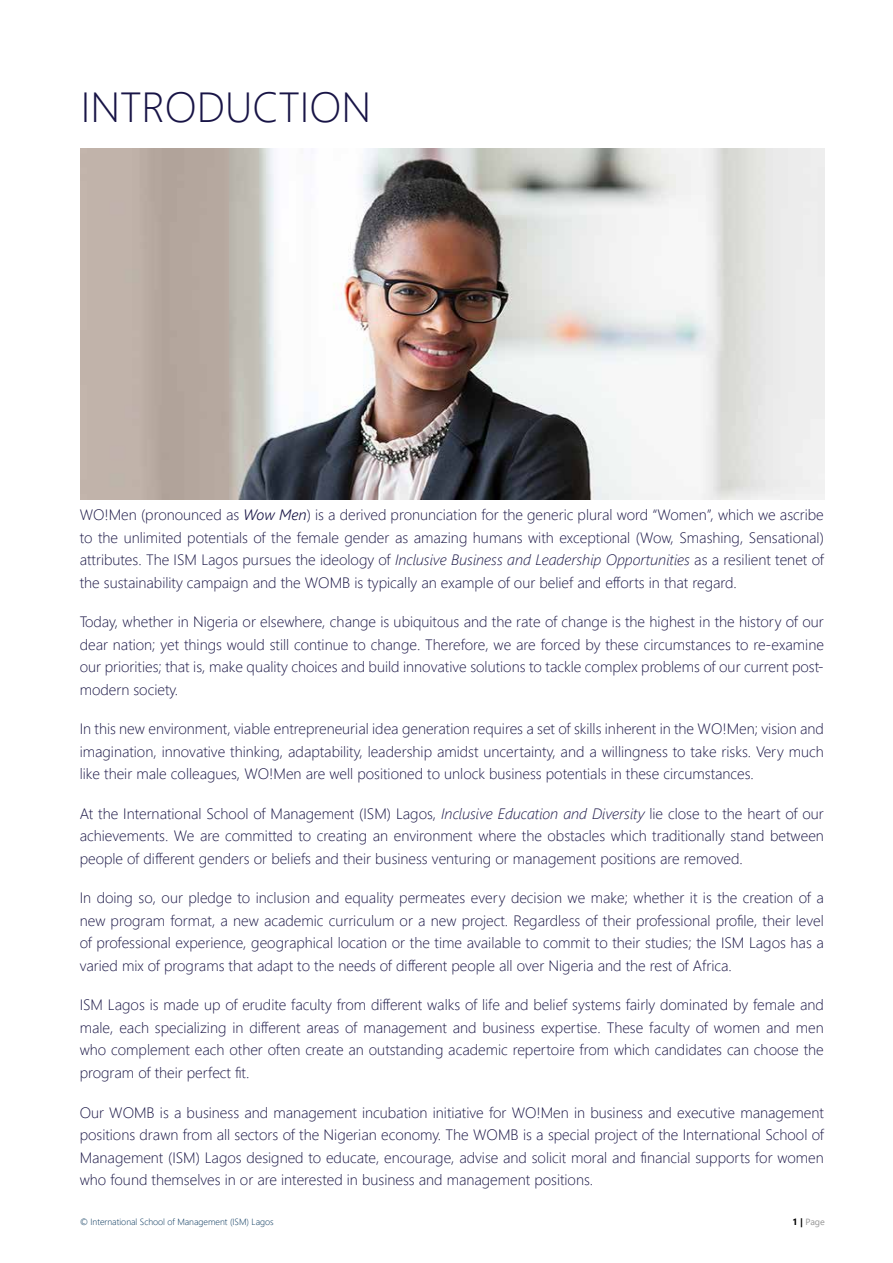
<style>
.page{position:relative;width:893px;height:1263px;background:#fff}
.page>*{position:absolute;margin:0;border:0;box-sizing:border-box;transform-origin:0 0}
.t1{font:300 42px "Segoe UI";color:#181446}
.t2{font:300 15px/22.5px "Segoe UI";color:#181444;text-align:justify}
.t3{font:300 9px "Segoe UI";color:#013157}
.t4{font:9px "Segoe UI";color:#969696}
.s1{font-style:italic}
.s2{font-weight:700;color:#000}
</style>
<div class="page">
<img style="left:81px;top:149px;width:744px;height:351px">
<h1 class="t1" style="left:81px;top:73px;width:292px">INTRODUCTION</h1>
<p class="t2" style="left:80px;top:503px;width:746px">WO!Men (pronounced as <span class="s1">Wow Men</span>) is a derived pronunciation for the generic plural word “Women”, which we ascribe to the unlimited potentials of the female gender as amazing humans with exceptional (Wow, Smashing, Sensational) attributes. The ISM Lagos pursues the ideology of <span class="s1">Inclusive Business and Leadership Opportunities</span> as a resilient tenet of the sustainability campaign and the WOMB is typically an example of our belief and efforts in that regard.</p>
<p class="t2" style="left:80px;top:610px;width:746px">Today, whether in Nigeria or elsewhere, change is ubiquitous and the rate of change is the highest in the history of our dear nation; yet things would still continue to change. Therefore, we are forced by these circumstances to re-examine our priorities; that is, make quality choices and build innovative solutions to tackle complex problems of our current post&shy;modern society.</p>
<p class="t2" style="left:80px;top:717px;width:746px">In this new environment, viable entrepreneurial idea generation requires a set of skills inherent in the WO!Men; vision and imagination, innovative thinking, adaptability, leadership amidst uncertainty, and a willingness to take risks. Very much like their male colleagues, WO!Men are well positioned to unlock business potentials in these circumstances.</p>
<p class="t2" style="left:80px;top:802px;width:746px">At the International School of Management (ISM) Lagos, <span class="s1">Inclusive Education and Diversity</span> lie close to the heart of our achievements. We are committed to creating an environment where the obstacles which traditionally stand between people of different genders or beliefs and their business venturing or management positions are removed.</p>
<p class="t2" style="left:80px;top:886px;width:746px">In doing so, our pledge to inclusion and equality permeates every decision we make; whether it is the creation of a new program format, a new academic curriculum or a new project. Regardless of their professional profile, their level of professional experience, geographical location or the time available to commit to their studies; the ISM Lagos has a varied mix of programs that adapt to the needs of different people all over Nigeria and the rest of Africa.</p>
<p class="t2" style="left:80px;top:993px;width:746px">ISM Lagos is made up of erudite faculty from different walks of life and belief systems fairly dominated by female and male, each specializing in different areas of management and business expertise. These faculty of women and men who complement each other often create an outstanding academic repertoire from which candidates can choose the program of their perfect fit.</p>
<p class="t2" style="left:80px;top:1100px;width:746px">Our WOMB is a business and management incubation initiative for WO!Men in business and executive management positions drawn from all sectors of the Nigerian economy. The WOMB is a special project of the International School of Management (ISM) Lagos designed to educate, encourage, advise and solicit moral and financial supports for women who found themselves in or are interested in business and management positions.</p>
<p class="t3" style="left:80px;top:1215px;width:195px">© International School of Management (ISM) Lagos</p>
<p class="t4" style="left:792px;top:1215px;width:34px"><span class="s2">1 |</span> Page</p>
</div>
